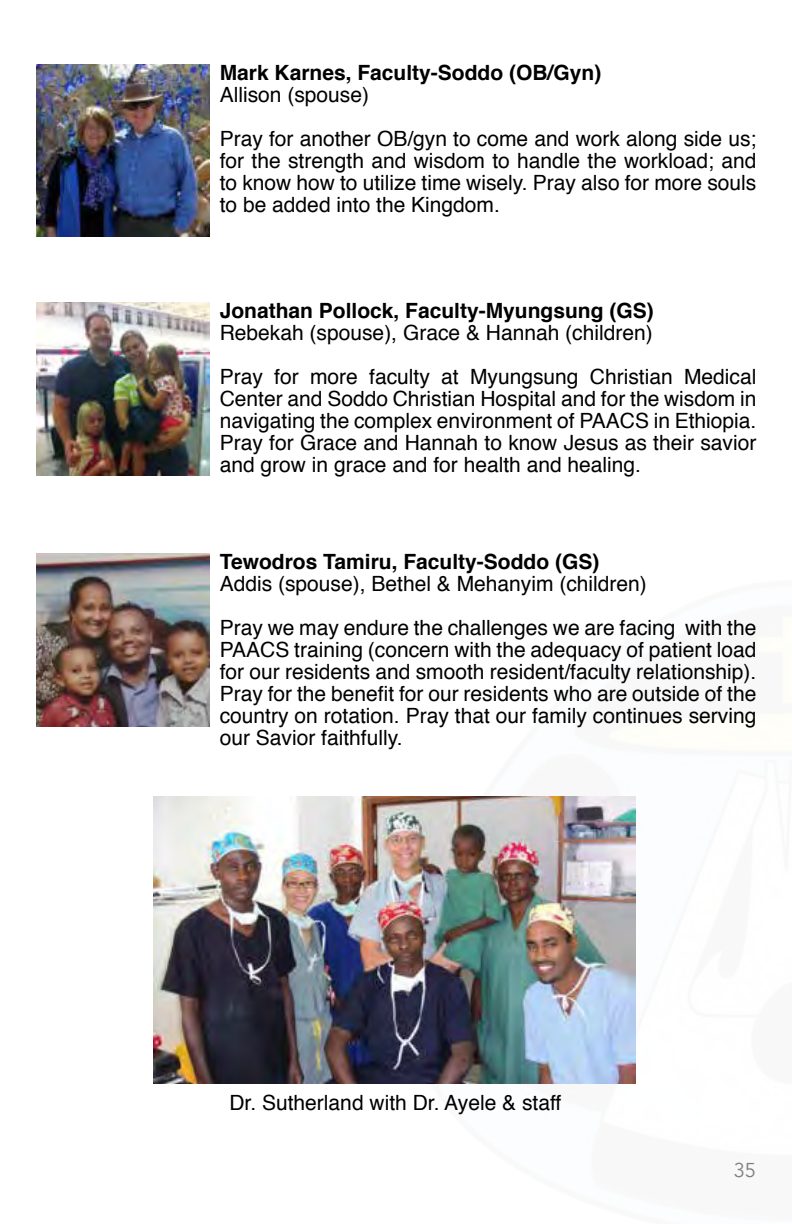
<style>
.page{position:relative;width:792px;height:1224px;background:#fff}
.page>*{position:absolute;margin:0;border:0;box-sizing:border-box;transform-origin:0 0}
.t1{font:21px/22px "Helvetica";color:#000}
.t2{font:700 21px "Helvetica";color:#000}
.t3{font:20px "Avenir";color:#808284}
</style>
<div class="page">
<img style="left:37px;top:64px;width:173px;height:173px">
<img style="left:37px;top:553px;width:173px;height:173px">
<img style="left:37px;top:302px;width:173px;height:173px">
<img style="left:153px;top:796px;width:483px;height:288px">
<p class="t2" style="left:220px;top:55px;width:383px">Mark Karnes, Faculty-Soddo (OB/Gyn)</p>
<p class="t1" style="left:220px;top:73px;width:538px;line-height:44px">Allison (spouse)<br>Pray for another OB/gyn to come and work along side us;</p>
<p class="t1" style="left:220px;top:150px;width:538px;text-align:justify">for the strength and wisdom to handle the workload; and to know how to utilize time wisely. Pray also for more souls to be added into the Kingdom.</p>
<p class="t2" style="left:220px;top:294px;width:436px">Jonathan Pollock, Faculty-Myungsung (GS)</p>
<p class="t1" style="left:220px;top:311px;width:538px;line-height:44px">Rebekah (spouse), Grace &amp; Hannah (children)<br>Pray for more faculty at Myungsung Christian Medical</p>
<p class="t1" style="left:220px;top:388px;width:538px;text-align:justify">Center and Soddo Christian Hospital and for the wisdom in navigating the complex environment of PAACS in Ethiopia.<br>Pray for Grace and Hannah to know Jesus as their savior and grow in grace and for health and healing.</p>
<p class="t2" style="left:220px;top:545px;width:381px">Tewodros Tamiru, Faculty-Soddo (GS)</p>
<p class="t1" style="left:220px;top:562px;width:538px;line-height:44px">Addis (spouse), Bethel &amp; Mehanyim (children)<br>Pray we may endure the challenges we are facing with the</p>
<p class="t1" style="left:220px;top:639px;width:538px;text-align:justify">PAACS training (concern with the adequacy of patient load for our residents and smooth resident/faculty relationship).<br>Pray for the benefit for our residents who are outside of the country on rotation. Pray that our family continues serving our Savior faithfully.</p>
<p class="t1" style="left:229px;top:1092px;width:333px">Dr. Sutherland with Dr. Ayele &amp; staff</p>
<p class="t3" style="left:734px;top:1158px;width:24px">35</p>
</div>
